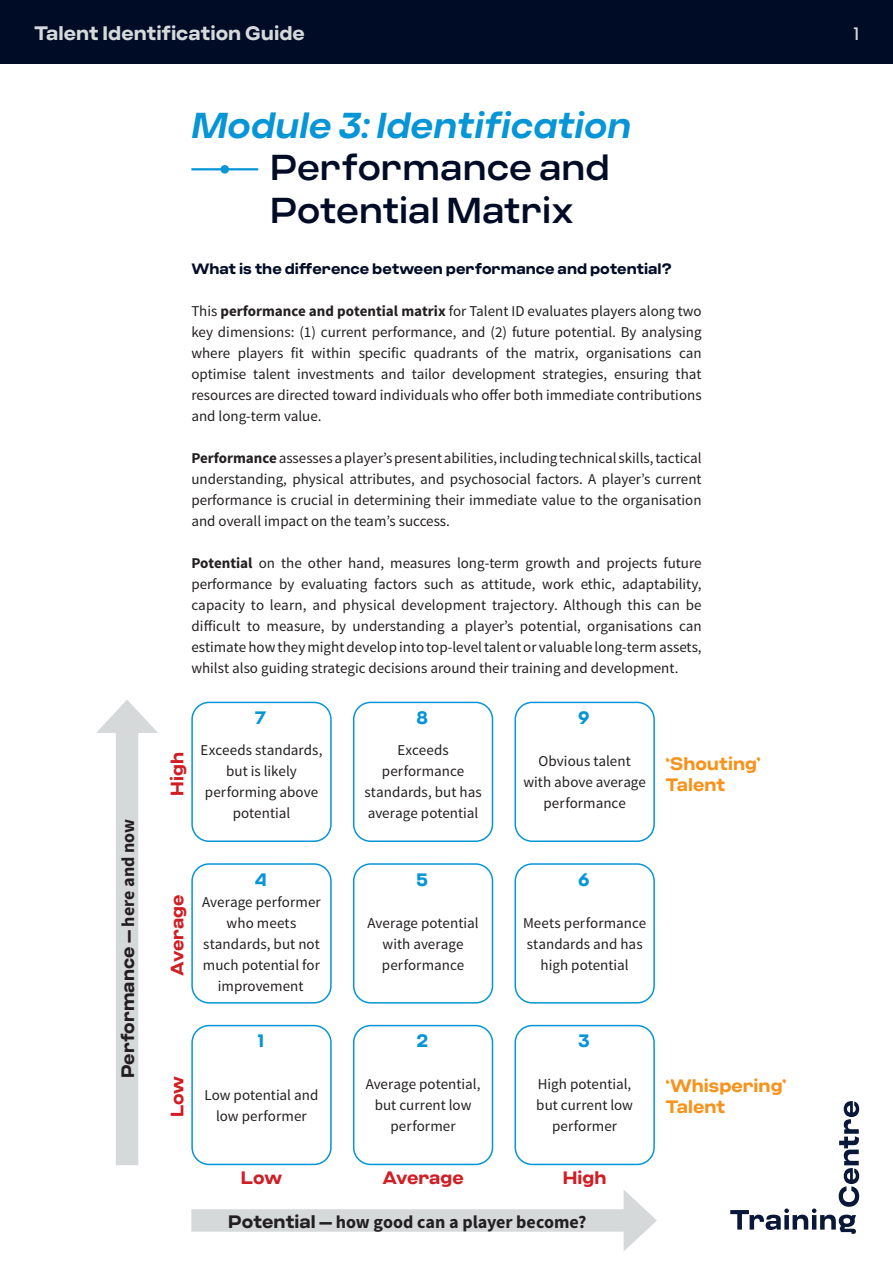
<style>
.page{position:relative;width:893px;height:1263px;background:#fff}
.page>*{position:absolute;margin:0;border:0;box-sizing:border-box;transform-origin:0 0}
.t1{font:500 36px/43.2px "Criteria CF";color:#000c26}
.t2{font:italic 600 36px "Criteria CF";color:#0695d6}
.t3{font:700 19.5px "Criteria CF";color:#d6d9da}
.t4{font:700 18px/21px "Criteria CF";color:#f7931d}
.t5{font:700 18px "Source Sans Pro";color:#231f20}
.t6{font:700 18px "Criteria CF";color:#d01e25}
.t7{font:700 18px "Criteria CF";color:#231f20}
.t8{font:700 18px "Criteria CF";color:#0695d6}
.t9{font:18px "Criteria CF";color:#d6d9da}
.t10{font:15px/21px "Source Sans Pro";color:#231f20;text-align:center}
.t11{font:700 15px "Criteria CF";color:#000c26}
.s1{font-family:"Source Sans Pro"}
.s2{font-weight:700}
.s3{font-family:"Criteria CF"}
</style>
<div class="page">
<div style="left:0;top:0;width:893px;height:64px;background:#000c26"></div>
<svg style="left:730px;top:1101px;width:129px;height:133px"></svg>
<div style="left:221px;top:165px;width:8px;height:9px;background:#0695d6;border-radius:50%"></div>
<hr style="left:191px;top:168px;width:67px;height:2px;background:#0695d6">
<div style="left:191px;top:1209px;width:445px;height:23px;background:#d6d9da"></div>
<svg style="left:624px;top:1190px;width:33px;height:61px"></svg>
<div style="left:116px;top:720px;width:22px;height:445px;background:#d6d9da"></div>
<svg style="left:96px;top:700px;width:62px;height:33px"></svg>
<div style="left:191px;top:1025px;width:141px;height:140px;border:2px solid #0695d6;border-radius:17px"></div>
<div style="left:191px;top:863px;width:141px;height:140px;border:2px solid #0695d6;border-radius:17px"></div>
<div style="left:191px;top:702px;width:141px;height:140px;border:2px solid #0695d6;border-radius:17px"></div>
<div style="left:353px;top:1025px;width:140px;height:140px;border:2px solid #0695d6;border-radius:17px"></div>
<div style="left:353px;top:863px;width:140px;height:140px;border:2px solid #0695d6;border-radius:17px"></div>
<div style="left:353px;top:702px;width:140px;height:140px;border:2px solid #0695d6;border-radius:17px"></div>
<div style="left:514px;top:1025px;width:141px;height:140px;border:2px solid #0695d6;border-radius:17px"></div>
<div style="left:514px;top:863px;width:141px;height:140px;border:2px solid #0695d6;border-radius:17px"></div>
<div style="left:514px;top:702px;width:141px;height:140px;border:2px solid #0695d6;border-radius:17px"></div>
<h2 class="t3" style="left:34px;top:22px;width:272px">Talent Identification Guide</h2>
<p class="t9" style="left:853px;top:23px;width:7px">1</p>
<h1 class="t2" style="left:191px;top:104px;width:442px">Module 3: Identification</h1>
<h1 class="t1" style="left:270px;top:146px;width:341px">Performance and<br>Potential Matrix</h1>
<p class="t7" style="left:117px;top:1078px;width:261px;rotate:-90deg">Performance – <span class="s1">here and now</span></p>
<p class="t11" style="left:191px;top:260px;width:482px">What is the difference between performance and potential?</p>
<p class="t10" style="left:191px;top:301px;width:512px;text-align:justify">This <span class="s2">performance and potential matrix</span> for Talent ID evaluates players along two key dimensions: (1) current performance, and (2) future potential. By analysing where players fit within specific quadrants of the matrix, organisations can optimise talent investments and tailor development strategies, ensuring that resources are directed toward individuals who offer both immediate contributions and long-term value.</p>
<p class="t10" style="left:191px;top:448px;width:512px;text-align:justify"><span class="s2">Performance</span> assesses a player’s present abilities, including technical skills, tactical understanding, physical attributes, and psychosocial factors. A player’s current performance is crucial in determining their immediate value to the organisation and overall impact on the team’s success.</p>
<p class="t10" style="left:191px;top:553px;width:512px;text-align:justify"><span class="s2">Potential</span> on the other hand, measures long-term growth and projects future performance by evaluating factors such as attitude, work ethic, adaptability, capacity to learn, and physical development trajectory. Although this can be difficult to measure, by understanding a player’s potential, organisations can estimate how they might develop into top-level talent or valuable long-term assets, whilst also guiding strategic decisions around their training and development.</p>
<p class="t6" style="left:166px;top:795px;width:45px;rotate:-90deg">High</p>
<p class="t8" style="left:255px;top:707px;width:13px">7</p>
<p class="t10" style="left:201px;top:740px;width:123px">Exceeds standards, but is likely performing above potential</p>
<p class="t8" style="left:416px;top:707px;width:14px">8</p>
<p class="t10" style="left:364px;top:740px;width:119px">Exceeds performance standards, but has average potential</p>
<p class="t8" style="left:578px;top:707px;width:13px">9</p>
<p class="t10" style="left:523px;top:751px;width:124px">Obvious talent with above average performance</p>
<p class="t4" style="left:665px;top:754px;width:97px">‘Shouting’<br>Talent</p>
<p class="t6" style="left:166px;top:976px;width:83px;rotate:-90deg">Average</p>
<p class="t8" style="left:255px;top:868px;width:13px">4</p>
<p class="t10" style="left:202px;top:891px;width:120px">Average performer who meets standards, but not much potential for improvement</p>
<p class="t8" style="left:417px;top:868px;width:13px">5</p>
<p class="t10" style="left:368px;top:912px;width:112px">Average potential with average performance</p>
<p class="t8" style="left:578px;top:868px;width:13px">6</p>
<p class="t10" style="left:523px;top:912px;width:125px">Meets performance standards and has high potential</p>
<p class="t6" style="left:166px;top:1117px;width:43px;rotate:-90deg">Low</p>
<p class="t8" style="left:257px;top:1030px;width:8px">1</p>
<p class="t10" style="left:205px;top:1084px;width:115px">Low potential and low performer</p>
<p class="t8" style="left:416px;top:1030px;width:13px">2</p>
<p class="t10" style="left:366px;top:1074px;width:116px">Average potential, but current low performer</p>
<p class="t8" style="left:578px;top:1030px;width:13px">3</p>
<p class="t10" style="left:536px;top:1074px;width:98px">High potential, but current low performer</p>
<p class="t6" style="left:241px;top:1167px;width:43px">Low</p>
<p class="t6" style="left:382px;top:1167px;width:83px">Average</p>
<p class="t6" style="left:563px;top:1167px;width:45px">High</p>
<p class="t5" style="left:228px;top:1210px;width:360px"><span class="s3">Potential –</span> how good can a player become?</p>
<p class="t4" style="left:665px;top:1075px;width:122px">‘Whispering’<br>Talent</p>
</div>
